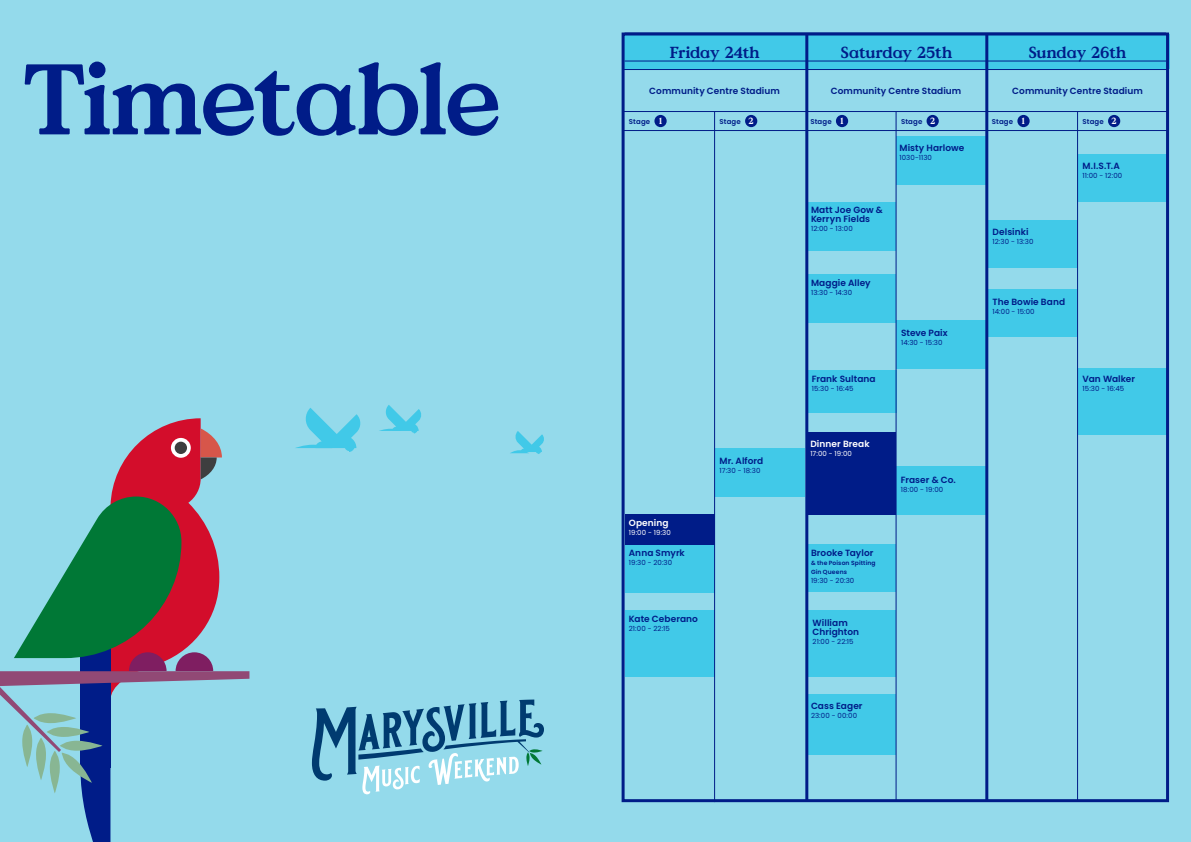
<style>
.page{position:relative;width:1191px;height:842px;background:#94daeb}
.page>*{position:absolute;margin:0;border:0;box-sizing:border-box;transform-origin:0 0}
.Heading_WHITE{font:700 100px "Value Serif";letter-spacing:-.025em;color:#001c88}
.Heading_DK_BLUE{font:700 16px "Value Serif";letter-spacing:-.005em;color:#001c88}
.Body_WHITE{font:600 9px/9px "Poppins";letter-spacing:.01em;color:#001c88}
.Body_DK_BLUE{font:600 9px "Poppins";letter-spacing:.005em;color:#001c88}
.Body_WHITE-2{font:600 9px "Poppins";letter-spacing:.01em;color:#fff}
.t1{font:700 9px "Value Serif";color:#fff}
.Body_WHITE-3{font:7px "Poppins";letter-spacing:.015em;color:#001c88}
.Caption_DK_BLUE{font:600 7px "Poppins";letter-spacing:.015em;color:#001c88}
.Body_WHITE-4{font:7px "Poppins";letter-spacing:.015em;color:#fff}
.Body_WHITE-5{font:600 6px/9px "Poppins";letter-spacing:.02em;color:#001c88}
</style>
<div class="page">
<div style="left:624px;top:544px;width:90px;height:48px;background:#41c9e8"></div>
<div style="left:806px;top:202px;width:89px;height:48px;background:#41c9e8"></div>
<div style="left:1078px;top:155px;width:89px;height:47px;background:#41c9e8"></div>
<div style="left:987px;top:220px;width:89px;height:47px;background:#41c9e8"></div>
<div style="left:987px;top:289px;width:90px;height:47px;background:#41c9e8"></div>
<div style="left:807px;top:274px;width:89px;height:48px;background:#41c9e8"></div>
<div style="left:806px;top:544px;width:89px;height:48px;background:#41c9e8"></div>
<div style="left:806px;top:610px;width:89px;height:66px;background:#41c9e8"></div>
<div style="left:807px;top:694px;width:89px;height:60px;background:#41c9e8"></div>
<div style="left:807px;top:370px;width:90px;height:42px;background:#41c9e8"></div>
<div style="left:806px;top:432px;width:89px;height:82px;background:#001c88"></div>
<div style="left:624px;top:514px;width:90px;height:30px;background:#001c88"></div>
<div style="left:624px;top:610px;width:90px;height:66px;background:#41c9e8"></div>
<div style="left:624px;top:35px;width:545px;height:34px;background:#41c9e8"></div>
<svg style="left:0;top:418px;width:249px;height:424px"></svg>
<svg style="left:295px;top:408px;width:66px;height:44px"></svg>
<svg style="left:379px;top:405px;width:42px;height:28px"></svg>
<svg style="left:510px;top:431px;width:34px;height:23px"></svg>
<hr style="left:624px;top:130px;width:544px;height:1px;background:#001c88">
<hr style="left:624px;top:111px;width:544px;height:1px;background:#001c88">
<hr style="left:624px;top:69px;width:544px;height:1px;background:#001c88">
<div style="left:654px;top:115px;width:12px;height:12px;background:#001c88;border-radius:50%"></div>
<div style="left:836px;top:115px;width:12px;height:12px;background:#001c88;border-radius:50%"></div>
<div style="left:1017px;top:115px;width:12px;height:12px;background:#001c88;border-radius:50%"></div>
<div style="left:745px;top:115px;width:12px;height:12px;background:#001c88;border-radius:50%"></div>
<div style="left:926px;top:115px;width:12px;height:12px;background:#001c88;border-radius:50%"></div>
<div style="left:1108px;top:115px;width:12px;height:12px;background:#001c88;border-radius:50%"></div>
<div style="left:715px;top:448px;width:90px;height:48px;background:#41c9e8"></div>
<div style="left:896px;top:136px;width:89px;height:48px;background:#41c9e8"></div>
<div style="left:896px;top:321px;width:90px;height:48px;background:#41c9e8"></div>
<div style="left:896px;top:466px;width:89px;height:48px;background:#41c9e8"></div>
<hr style="left:985px;top:35px;width:3px;height:765px;background:#001c88">
<hr style="left:895px;top:112px;width:1px;height:688px;background:#001c88">
<hr style="left:805px;top:35px;width:3px;height:765px;background:#001c88">
<hr style="left:714px;top:112px;width:1px;height:690px;background:#001c88">
<svg style="left:312px;top:699px;width:232px;height:95px"></svg>
<div style="left:1078px;top:369px;width:89px;height:66px;background:#41c9e8"></div>
<hr style="left:1077px;top:112px;width:1px;height:688px;background:#001c88">
<hr style="left:624px;top:61px;width:542px;height:1px;background:#001c88">
<div style="left:621px;top:33px;width:548px;height:769px;border:3px solid #001c88"></div>
<p class="Heading_WHITE" style="left:23px;top:22px;width:480px">Timetable</p>
<p class="Heading_DK_BLUE" style="left:670px;top:40px;width:91px">Friday 24th</p>
<p class="Heading_DK_BLUE" style="left:841px;top:40px;width:113px">Saturday 25th</p>
<p class="Heading_DK_BLUE" style="left:1028px;top:40px;width:99px">Sunday 26th</p>
<p class="Body_DK_BLUE" style="left:649px;top:86px;width:132px">Community Centre Stadium</p>
<p class="Body_DK_BLUE" style="left:830px;top:86px;width:132px">Community Centre Stadium</p>
<p class="Body_DK_BLUE" style="left:1012px;top:86px;width:132px">Community Centre Stadium</p>
<p class="Caption_DK_BLUE" style="left:629px;top:118px;width:23px">Stage</p>
<p class="Caption_DK_BLUE" style="left:719px;top:118px;width:23px">Stage</p>
<p class="Caption_DK_BLUE" style="left:810px;top:118px;width:23px">Stage</p>
<p class="Caption_DK_BLUE" style="left:901px;top:118px;width:23px">Stage</p>
<p class="Caption_DK_BLUE" style="left:992px;top:118px;width:23px">Stage</p>
<p class="Caption_DK_BLUE" style="left:1082px;top:118px;width:23px">Stage</p>
<p class="t1" style="left:659px;top:114px;width:5px">1</p>
<p class="t1" style="left:748px;top:114px;width:7px">2</p>
<p class="t1" style="left:840px;top:114px;width:5px">1</p>
<p class="t1" style="left:930px;top:114px;width:7px">2</p>
<p class="t1" style="left:1022px;top:114px;width:5px">1</p>
<p class="t1" style="left:1111px;top:114px;width:7px">2</p>
<p class="Body_WHITE-2" style="left:629px;top:517px;width:41px">Opening</p>
<p class="Body_WHITE-4" style="left:629px;top:528px;width:43px">19:00 - 19:30</p>
<p class="Body_WHITE" style="left:629px;top:548px;width:58px">Anna Smyrk</p>
<p class="Body_WHITE-3" style="left:629px;top:558px;width:45px">19:30 - 20:30</p>
<p class="Body_WHITE" style="left:629px;top:614px;width:71px">Kate Ceberano</p>
<p class="Body_WHITE-3" style="left:629px;top:624px;width:43px">21:00 - 22:15</p>
<p class="Body_WHITE" style="left:719px;top:456px;width:45px">Mr. Alford</p>
<p class="Body_WHITE-3" style="left:719px;top:466px;width:42px">17:30 - 18:30</p>
<p class="Body_WHITE" style="left:899px;top:144px;width:66px">Misty Harlowe</p>
<p class="Body_WHITE-3" style="left:899px;top:154px;width:34px">1030-1130</p>
<p class="Body_WHITE" style="left:811px;top:206px;width:73px">Matt Joe Gow &amp;<br>Kerryn Fields</p>
<p class="Body_WHITE-3" style="left:811px;top:225px;width:43px">12:00 - 13:00</p>
<p class="Body_WHITE" style="left:811px;top:278px;width:61px">Maggie Alley</p>
<p class="Body_WHITE-3" style="left:811px;top:288px;width:43px">13:30 - 14:30</p>
<p class="Body_WHITE" style="left:812px;top:375px;width:65px">Frank Sultana</p>
<p class="Body_WHITE-3" style="left:812px;top:385px;width:43px">15:30 - 16:45</p>
<p class="Body_WHITE" style="left:901px;top:328px;width:48px">Steve Paix</p>
<p class="Body_WHITE-3" style="left:901px;top:338px;width:43px">14:30 - 15:30</p>
<p class="Body_WHITE-2" style="left:810px;top:439px;width:61px">Dinner Break</p>
<p class="Body_WHITE-4" style="left:810px;top:450px;width:43px">17:00 - 19:00</p>
<p class="Body_WHITE" style="left:901px;top:475px;width:56px">Fraser &amp; Co.</p>
<p class="Body_WHITE-3" style="left:901px;top:485px;width:44px">18:00 - 19:00</p>
<p class="Body_WHITE" style="left:811px;top:548px;width:64px">Brooke Taylor</p>
<p class="Body_WHITE-5" style="left:811px;top:558px;width:66px">&amp; the Poison Spitting<br>Gin Queens</p>
<p class="Body_WHITE-3" style="left:811px;top:576px;width:45px">19:30 - 20:30</p>
<p class="Body_WHITE" style="left:812px;top:618px;width:48px">William<br>Chrighton</p>
<p class="Body_WHITE-3" style="left:812px;top:637px;width:43px">21:00 - 22:15</p>
<p class="Body_WHITE" style="left:811px;top:701px;width:53px">Cass Eager</p>
<p class="Body_WHITE-3" style="left:811px;top:711px;width:48px">23:00 - 00:00</p>
<p class="Body_WHITE" style="left:992px;top:228px;width:38px">Delsinki</p>
<p class="Body_WHITE-3" style="left:992px;top:238px;width:42px">12:30 - 13:30</p>
<p class="Body_WHITE" style="left:1082px;top:162px;width:39px">M.I.S.T.A</p>
<p class="Body_WHITE-3" style="left:1082px;top:172px;width:41px">11:00 - 12:00</p>
<p class="Body_WHITE" style="left:992px;top:297px;width:74px">The Bowie Band</p>
<p class="Body_WHITE-3" style="left:992px;top:307px;width:44px">14:00 - 15:00</p>
<p class="Body_WHITE" style="left:1082px;top:375px;width:54px">Van Walker</p>
<p class="Body_WHITE-3" style="left:1082px;top:385px;width:43px">15:30 - 16:45</p>
</div>
